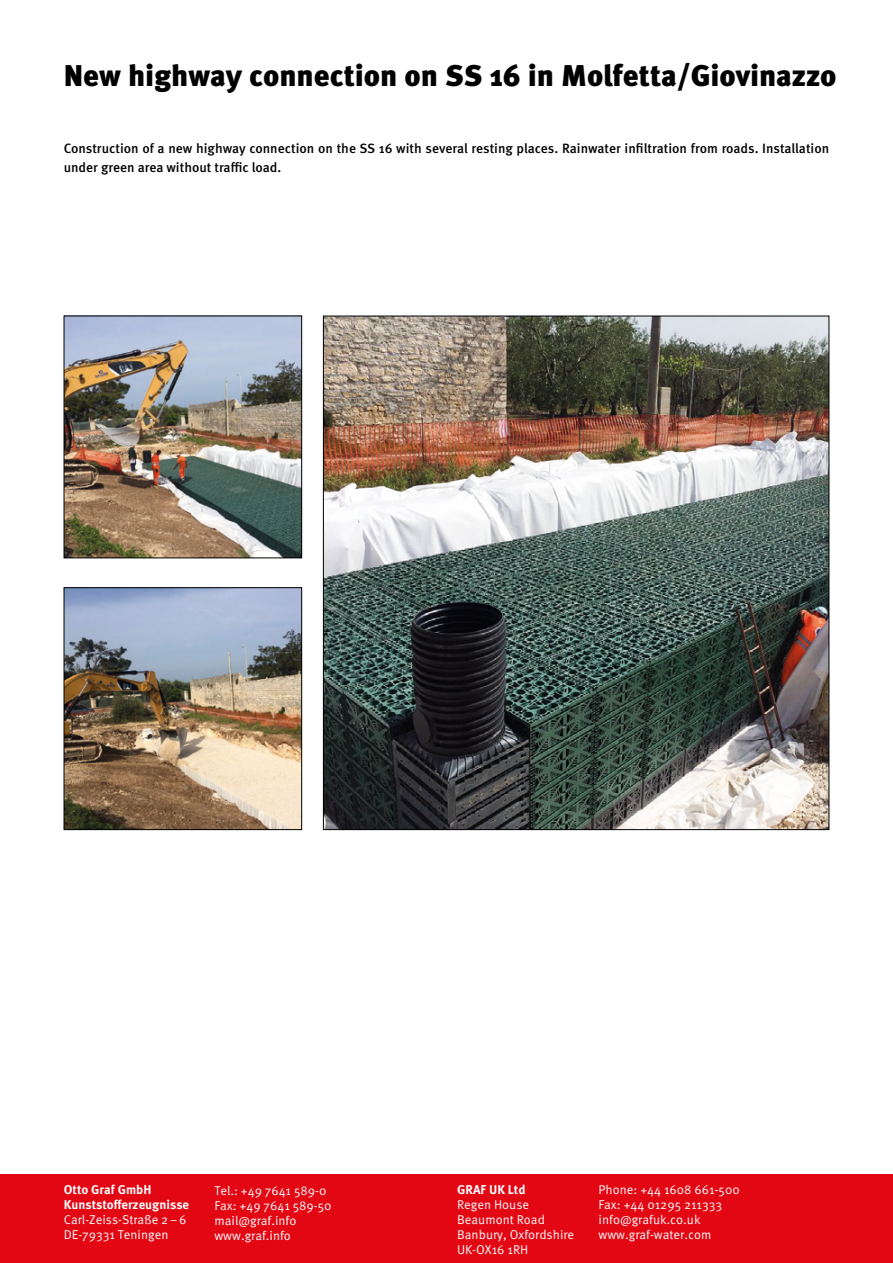
<style>
.page{position:relative;width:893px;height:1263px;background:#fff}
.page>*{position:absolute;margin:0;border:0;box-sizing:border-box;transform-origin:0 0}
.t1{font:900 30px "Meta Pro";letter-spacing:-.005em;color:#000}
.t2{font:500 13.5px/18.8px "Meta Pro";color:#000}
.t3{font:12.75px/15px "Meta Pro";color:#fff}
.t4{font:700 12.75px/15px "Meta Pro";color:#fff}
</style>
<div class="page">
<div style="left:0;top:1175px;width:893px;height:88px;background:#e30613"></div>
<img style="left:325px;top:318px;width:502px;height:510px">
<img style="left:66px;top:318px;width:234px;height:238px">
<div style="left:64px;top:316px;width:238px;height:242px;border:1px solid #000"></div>
<img style="left:66px;top:589px;width:234px;height:239px">
<div style="left:64px;top:587px;width:238px;height:243px;border:1px solid #000"></div>
<h1 class="t1" style="left:64px;top:57px;width:774px">New highway connection on SS 16 in Molfetta/Giovinazzo</h1>
<p class="t2" style="left:64px;top:139px;width:767px">Construction of a new highway connection on the SS 16 with several resting places. Rainwater infiltration from roads. Installation under green area without traffic load.</p>
<p class="t4" style="left:64px;top:1182px;width:127px">Otto Graf GmbH<br>Kunststofferzeugnisse</p>
<p class="t3" style="left:64px;top:1212px;width:124px">Carl-Zeiss-Straße 2–6<br>DE-79331 Teningen</p>
<p class="t3" style="left:214px;top:1183px;width:119px">Tel.: +49 7641 589-0<br>Fax: +49 7641 589-50 mail@graf.info www.graf.info</p>
<p class="t4" style="left:457px;top:1182px;width:70px">GRAF UK Ltd</p>
<p class="t3" style="left:457px;top:1197px;width:119px">Regen House<br>Beaumont Road<br>Banbury, Oxfordshire<br>UK-OX16 1RH</p>
<p class="t3" style="left:599px;top:1182px;width:143px">Phone: +44 1608 661-500<br>Fax: +44 01295 211333 info@grafuk.co.uk www.graf-water.com</p>
</div>
